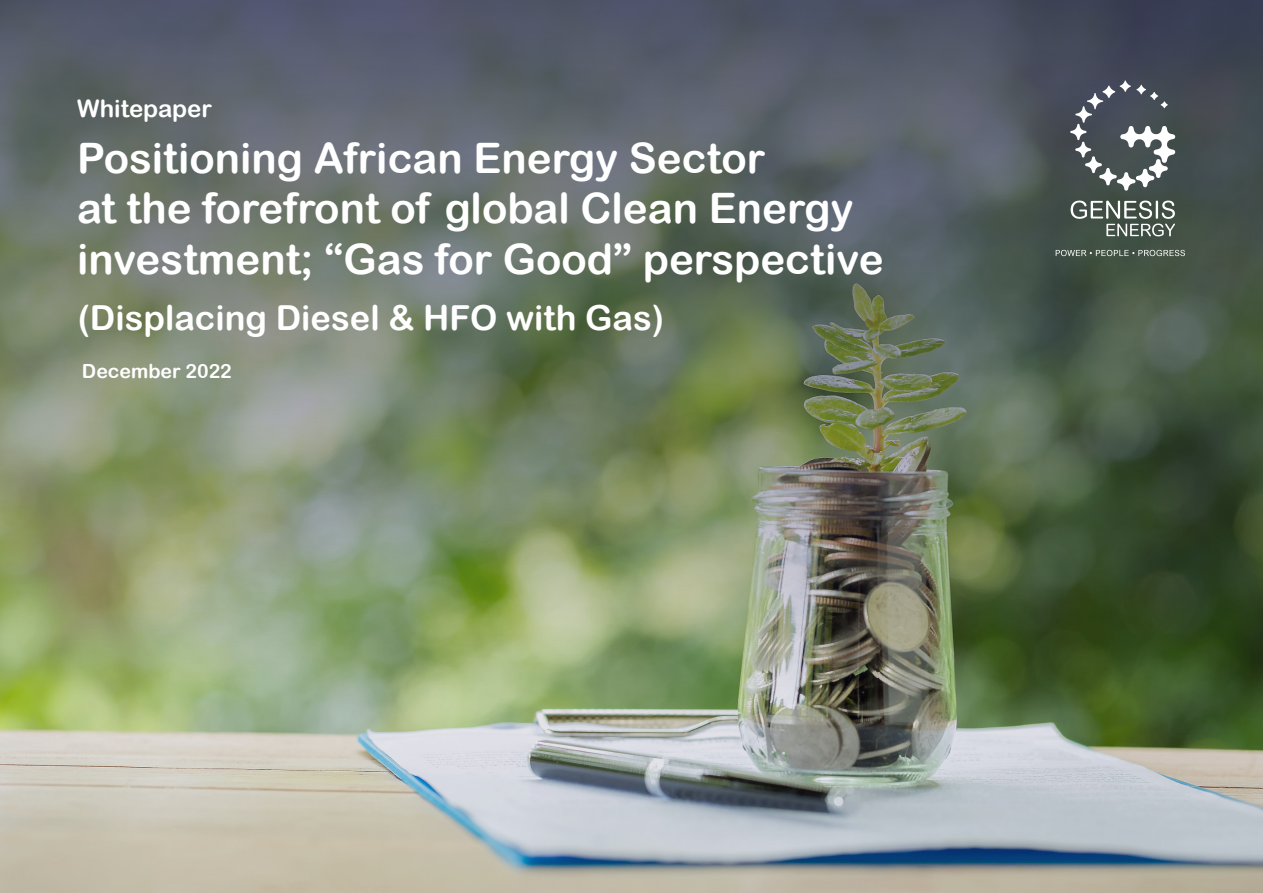
<style>
.page{position:relative;width:1263px;height:893px;background:#fff}
.page>*{position:absolute;margin:0;border:0;box-sizing:border-box;transform-origin:0 0}
.t1{font:42px/50.4px "Arial Rounded MT Bold";color:#fff}
.t2{font:34.5px "Arial Rounded MT Bold";color:#fff}
.t3{font:24px "Arial Rounded MT Bold";color:#fff}
.t4{font:19.5px "Arial Rounded MT Bold";color:#fff}
</style>
<div class="page">
<img style="left:0;top:0;width:1263px;height:893px">
<svg style="left:1071px;top:201px;width:104px;height:35px;background:#6f7a72"></svg>
<svg style="left:1070px;top:80px;width:105px;height:111px"></svg>
<svg style="left:1056px;top:250px;width:129px;height:6px"></svg>
<p class="t3" style="left:77px;top:94px;width:136px">Whitepaper</p>
<p class="t1" style="left:77px;top:132px;width:808px">Positioning African Energy Sector<br>at the forefront of global Clean Energy investment; “Gas for Good” perspective</p>
<p class="t2" style="left:78px;top:297px;width:588px">(Displacing Diesel &amp; HFO with Gas)</p>
<p class="t4" style="left:82px;top:360px;width:151px">December 2022</p>
</div>
